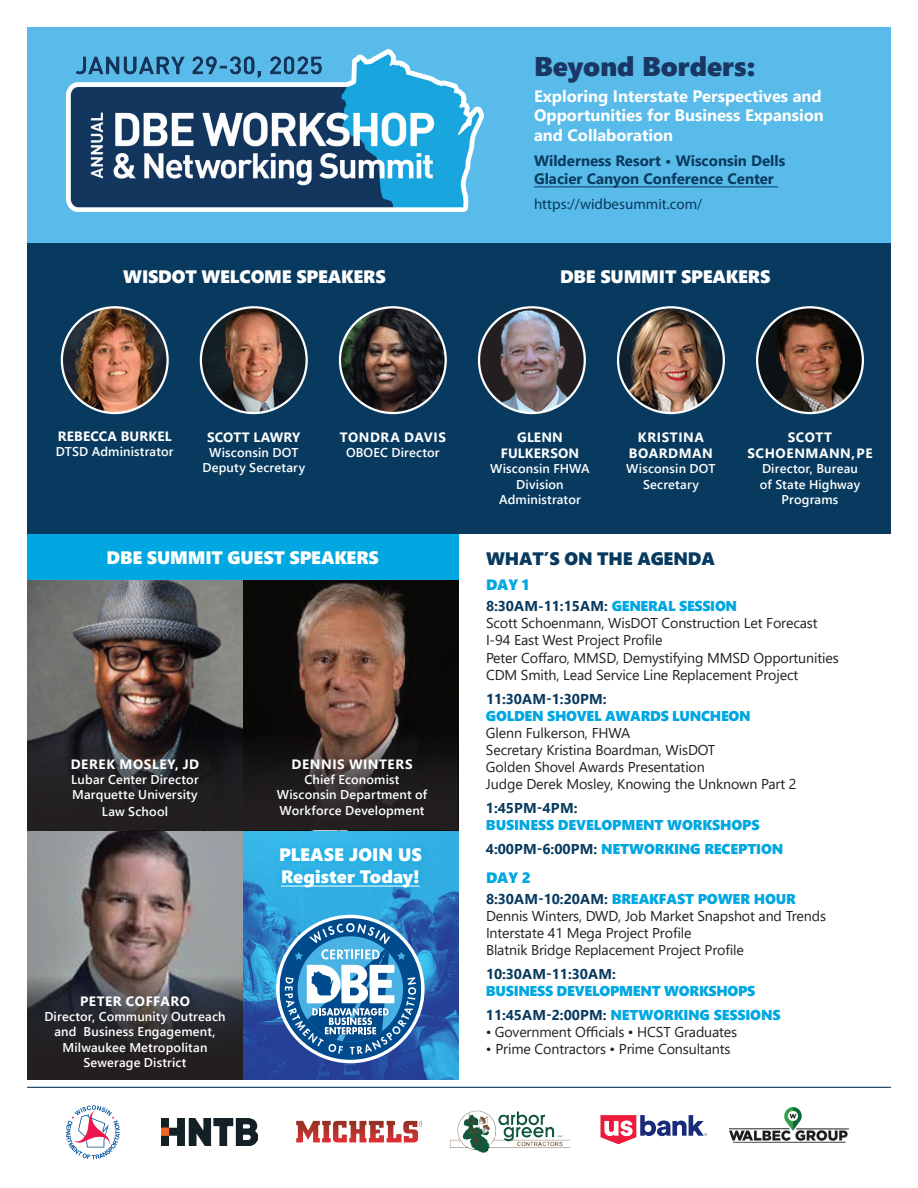
<style>
.page{position:relative;width:918px;height:1188px;background:#fff}
.page>*{position:absolute;margin:0;border:0;box-sizing:border-box;transform-origin:0 0}
.t1{font:27px "Segoe UI Black";color:#193664}
.t2{font:18px/21.6px "Segoe UI Black";letter-spacing:-.01em;color:#fff}
.t3{font:18px "Segoe UI Black";letter-spacing:-.01em;color:#083a5f}
.t4{font:700 16.5px/19.8px "Segoe UI";color:#fff}
.t5{font:700 15px/18px "Segoe UI";color:#083a5f}
.t6{font:15px "Myriad Pro";color:#083a5f}
.t7{font:15px "Segoe UI Black";letter-spacing:-.01em;color:#00a7e1}
.t8{font:14.25px/17.1px "Segoe UI";letter-spacing:-.01em;color:#231f20}
.t9{font:14.25px/23.9px "Segoe UI Black";letter-spacing:-.01em;color:#00a7e1}
.t10{font:700 14.25px "Segoe UI";letter-spacing:.01em;color:#083a5f}
.t11{font:700 13.5px/16.2px "Segoe UI";letter-spacing:.04em;color:#fff;text-align:center}
.t12{font:700 13.5px/16.2px "Segoe UI";letter-spacing:.01em;color:#fff;text-align:center}
.t13{font:700 13.5px "Segoe UI";letter-spacing:.015em;color:#fff}
.t14{font:700 13.5px "Segoe UI";letter-spacing:.005em;color:#fff}
.t15{font:600 12.75px/15.3px "Segoe UI";letter-spacing:.01em;color:#fff;text-align:center}
.s1{font-weight:700;color:#083a5f}
.s2{font-family:"Segoe UI Black";color:#00a7e1}
.s3{font-family:"Segoe UI";font-weight:700;color:#083a5f}
</style>
<div class="page">
<img style="left:243px;top:830px;width:215px;height:250px">
<div style="left:27px;top:533px;width:432px;height:47px;background:#00a7e1"></div>
<div style="left:27px;top:27px;width:864px;height:277px;background:#59bbe9"></div>
<svg style="left:27px;top:830px;width:216px;height:146px;background:#8b8281"></svg>
<svg style="left:243px;top:580px;width:215px;height:151px;background:#473228"></svg>
<div style="left:27px;top:243px;width:864px;height:290px;background:#083a5f"></div>
<img style="left:618px;top:307px;width:106px;height:106px;border-radius:53px">
<div style="left:617px;top:306px;width:108px;height:108px;border:2px solid #fff;border-radius:50%"></div>
<img style="left:757px;top:307px;width:106px;height:106px;border-radius:53px">
<div style="left:756px;top:306px;width:108px;height:108px;border:2px solid #fff;border-radius:50%"></div>
<img style="left:201px;top:307px;width:106px;height:106px;border-radius:53px">
<div style="left:200px;top:306px;width:108px;height:108px;border:2px solid #fff;border-radius:50%"></div>
<img style="left:479px;top:307px;width:106px;height:106px;border-radius:53px">
<div style="left:478px;top:306px;width:108px;height:108px;border:2px solid #fff;border-radius:50%"></div>
<img style="left:62px;top:307px;width:106px;height:106px;border-radius:53px">
<div style="left:61px;top:306px;width:108px;height:108px;border:2px solid #fff;border-radius:50%"></div>
<img style="left:67px;top:49px;width:417px;height:162px">
<hr style="left:534px;top:186px;width:244px;height:1px;background:#083a5f">
<img style="left:340px;top:307px;width:106px;height:106px">
<div style="left:339px;top:306px;width:108px;height:108px;border:2px solid #fff;border-radius:50%"></div>
<img style="left:27px;top:580px;width:216px;height:156px">
<svg style="left:27px;top:736px;width:215px;height:94px;background:#232124"></svg>
<svg style="left:242px;top:731px;width:216px;height:99px;background:#282221"></svg>
<svg style="left:27px;top:976px;width:216px;height:104px;background:#333236"></svg>
<div style="left:272px;top:841px;width:157px;height:54px;background:#00a7e1;opacity:.75"></div>
<hr style="left:281px;top:886px;width:139px;height:1px;background:#fff">
<svg style="left:279px;top:918px;width:142px;height:142px"></svg>
<svg style="left:66px;top:1105px;width:54px;height:54px"></svg>
<img style="left:161px;top:1118px;width:96px;height:27px">
<img style="left:296px;top:1120px;width:126px;height:23px">
<img style="left:450px;top:1110px;width:119px;height:43px">
<svg style="left:600px;top:1115px;width:107px;height:29px"></svg>
<img style="left:730px;top:1107px;width:119px;height:36px">
<hr style="left:27px;top:1087px;width:864px;height:1px;background:#083a5f">
<h1 class="t1" style="left:534px;top:47px;width:223px">Beyond Borders:</h1>
<p class="t4" style="left:534px;top:84px;width:291px">Exploring Interstate Perspectives and<br>Opportunities for Business Expansion and Collaboration</p>
<p class="t5" style="left:534px;top:150px;width:253px">Wilderness Resort • Wisconsin Dells<br>Glacier Canyon Conference Center</p>
<p class="t6" style="left:534px;top:194px;width:170px">https://widbesummit.com/</p>
<p class="t2" style="left:123px;top:265px;width:264px">WISDOT WELCOME SPEAKERS</p>
<p class="t2" style="left:560px;top:265px;width:212px">DBE SUMMIT SPEAKERS</p>
<p class="t13" style="left:58px;top:424px;width:115px">REBECCA BURKEL</p>
<p class="t15" style="left:56px;top:443px;width:119px">DTSD Administrator</p>
<p class="t14" style="left:207px;top:424px;width:95px">SCOTT LAWRY</p>
<p class="t15" style="left:202px;top:444px;width:104px">Wisconsin DOT<br>Deputy Secretary</p>
<p class="t11" style="left:340px;top:428px;width:108px">TONDRA DAVIS</p>
<p class="t15" style="left:346px;top:444px;width:95px">OBOEC Director</p>
<p class="t2" style="left:107px;top:546px;width:274px">DBE SUMMIT GUEST SPEAKERS</p>
<p class="t11" style="left:71px;top:755px;width:130px">DEREK MOSLEY, JD</p>
<p class="t15" style="left:71px;top:771px;width:129px;line-height:15.8px">Lubar Center Director<br>Marquette University<br>Law School</p>
<p class="t11" style="left:80px;top:992px;width:111px">PETER COFFARO</p>
<p class="t15" style="left:44px;top:1008px;width:183px">Director, Community Outreach and Business Engagement,<br>Milwaukee Metropolitan<br>Sewerage District</p>
<p class="t11" style="left:292px;top:755px;width:123px">DENNIS WINTERS</p>
<p class="t15" style="left:277px;top:771px;width:152px">Chief Economist<br>Wisconsin Department of<br>Workforce Development</p>
<p class="t2" style="left:279px;top:843px;width:144px">PLEASE JOIN US<br>Register Today!</p>
<p class="t12" style="left:501px;top:428px;width:80px">GLENN<br>FULKERSON</p>
<p class="t15" style="left:490px;top:460px;width:101px">Wisconsin FHWA<br>Division<br>Administrator</p>
<p class="t11" style="left:629px;top:428px;width:85px">KRISTINA<br>BOARDMAN</p>
<p class="t15" style="left:626px;top:460px;width:91px">Wisconsin DOT<br>Secretary</p>
<p class="t11" style="left:747px;top:428px;width:127px">SCOTT<br>SCHOENMANN,PE</p>
<p class="t15" style="left:760px;top:460px;width:102px">Director, Bureau of State Highway<br>Programs</p>
<p class="t3" style="left:486px;top:546px;width:230px">WHAT’S ON THE AGENDA</p>
<p class="t7" style="left:486px;top:574px;width:45px">DAY 1</p>
<p class="t8" style="left:486px;top:596px;width:354px"><span class="s1">8:30AM-11:15AM:</span> <span class="s2">GENERAL SESSION<br></span>Scott Schoenmann, WisDOT Construction Let Forecast I-94 East West Project Profile<br>Peter Coffaro, MMSD, Demystifying MMSD Opportunities CDM Smith, Lead Service Line Replacement Project</p>
<p class="t10" style="left:486px;top:685px;width:122px">11:30AM-1:30PM:</p>
<p class="t9" style="left:486px;top:703px;width:266px">GOLDEN SHOVEL AWARDS LUNCHEON</p>
<p class="t8" style="left:486px;top:723px;width:312px">Glenn Fulkerson, FHWA<br>Secretary Kristina Boardman, WisDOT<br>Golden Shovel Awards Presentation<br>Judge Derek Mosley, Knowing the Unknown Part 2</p>
<p class="t10" style="left:486px;top:794px;width:93px">1:45PM-4PM:</p>
<p class="t9" style="left:486px;top:812px;width:299px">BUSINESS DEVELOPMENT WORKSHOPS<br><span class="s3">4:00PM-6:00PM:</span> NETWORKING RECEPTION</p>
<p class="t7" style="left:486px;top:866px;width:46px">DAY 2</p>
<p class="t9" style="left:486px;top:886px;width:311px"><span class="s3">8:30AM-10:20AM:</span> BREAKFAST POWER HOUR</p>
<p class="t8" style="left:486px;top:906px;width:342px">Dennis Winters, DWD, Job Market Snapshot and Trends<br>Interstate 41 Mega Project Profile<br>Blatnik Bridge Replacement Project Profile</p>
<p class="t10" style="left:486px;top:961px;width:132px">10:30AM-11:30AM:</p>
<p class="t9" style="left:486px;top:978px;width:296px">BUSINESS DEVELOPMENT WORKSHOPS<br><span class="s3">11:45AM-2:00PM:</span> NETWORKING SESSIONS</p>
<p class="t8" style="left:486px;top:1022px;width:253px">• Government Officials • HCST Graduates</p>
<p class="t8" style="left:486px;top:1040px;width:246px">• Prime Contractors • Prime Consultants</p>
</div>
